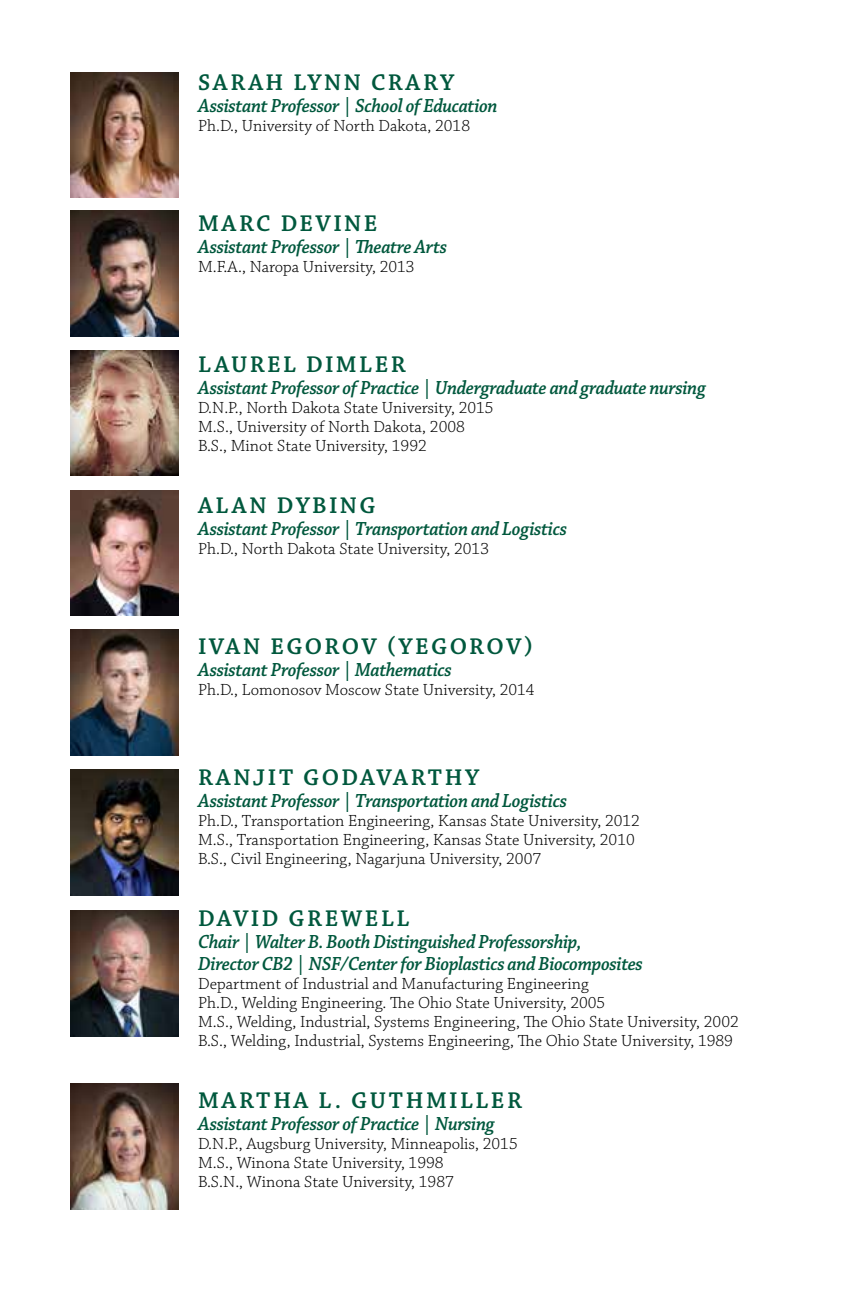
<style>
.page{position:relative;width:864px;height:1296px;background:#fff}
.page>*{position:absolute;margin:0;border:0;box-sizing:border-box;transform-origin:0 0}
.t1{font:600 24px "Chaparral Pro";letter-spacing:.1em;color:#00583d}
.t2{font:italic 600 20px/22px "Chaparral Pro";letter-spacing:-.02em;color:#00583d;scale:.94 1}
.t3{font:300 17px/19px "Chaparral Pro";color:#000}
</style>
<div class="page">
<img style="left:71px;top:72px;width:108px;height:126px">
<img style="left:71px;top:490px;width:108px;height:126px">
<img style="left:71px;top:630px;width:108px;height:126px">
<img style="left:71px;top:770px;width:108px;height:126px">
<img style="left:71px;top:911px;width:108px;height:126px">
<img style="left:71px;top:1083px;width:108px;height:126px">
<img style="left:71px;top:350px;width:108px;height:126px">
<img style="left:71px;top:210px;width:108px;height:126px">
<h1 class="t1" style="left:198px;top:69px;width:258px">SARAH LYNN CRARY</h1>
<p class="t2" style="left:198px;top:95px;width:320px">Assistant Professor | School of Education</p>
<p class="t3" style="left:198px;top:117px;width:274px">Ph.D., University of North Dakota, 2018</p>
<h1 class="t1" style="left:198px;top:210px;width:181px">MARC DEVINE</h1>
<p class="t2" style="left:198px;top:236px;width:267px">Assistant Professor | Theatre Arts</p>
<p class="t3" style="left:198px;top:258px;width:218px">M.F.A., Naropa University, 2013</p>
<h1 class="t1" style="left:198px;top:351px;width:209px">LAUREL DIMLER</h1>
<p class="t2" style="left:198px;top:377px;width:542px">Assistant Professor of Practice | Undergraduate and graduate nursing</p>
<p class="t3" style="left:198px;top:399px;width:297px">D.N.P., North Dakota State University, 2015<br>M.S., University of North Dakota, 2008<br>B.S., Minot State University, 1992</p>
<h1 class="t1" style="left:198px;top:492px;width:179px">ALAN DYBING</h1>
<p class="t2" style="left:198px;top:518px;width:394px">Assistant Professor | Transportation and Logistics</p>
<p class="t3" style="left:198px;top:540px;width:293px">Ph.D., North Dakota State University, 2013</p>
<h1 class="t1" style="left:198px;top:633px;width:337px">IVAN EGOROV (YEGOROV)</h1>
<p class="t2" style="left:198px;top:659px;width:272px">Assistant Professor | Mathematics</p>
<p class="t3" style="left:198px;top:681px;width:338px">Ph.D., Lomonosov Moscow State University, 2014</p>
<h1 class="t1" style="left:198px;top:764px;width:283px">RANJIT GODAVARTHY</h1>
<p class="t2" style="left:198px;top:790px;width:394px">Assistant Professor | Transportation and Logistics</p>
<p class="t3" style="left:198px;top:812px;width:443px">Ph.D., Transportation Engineering, Kansas State University, 2012<br>M.S., Transportation Engineering, Kansas State University, 2010<br>B.S., Civil Engineering, Nagarjuna University, 2007</p>
<h1 class="t1" style="left:198px;top:905px;width:213px">DAVID GREWELL</h1>
<p class="t2" style="left:198px;top:931px;width:475px">Chair | Walter B. Booth Distinguished Professorship,<br>Director CB2 | NSF/Center for Bioplastics and Biocomposites</p>
<p class="t3" style="left:198px;top:975px;width:542px">Department of Industrial and Manufacturing Engineering<br>Ph.D., Welding Engineering. The Ohio State University, 2005<br>M.S., Welding, Industrial, Systems Engineering, The Ohio State University, 2002<br>B.S., Welding, Industrial, Systems Engineering, The Ohio State University, 1989</p>
<h1 class="t1" style="left:198px;top:1087px;width:325px">MARTHA L. GUTHMILLER</h1>
<p class="t2" style="left:198px;top:1113px;width:317px">Assistant Professor of Practice | Nursing</p>
<p class="t3" style="left:198px;top:1135px;width:321px">D.N.P., Augsburg University, Minneapolis, 2015<br>M.S., Winona State University, 1998<br>B.S.N., Winona State University, 1987</p>
</div>
